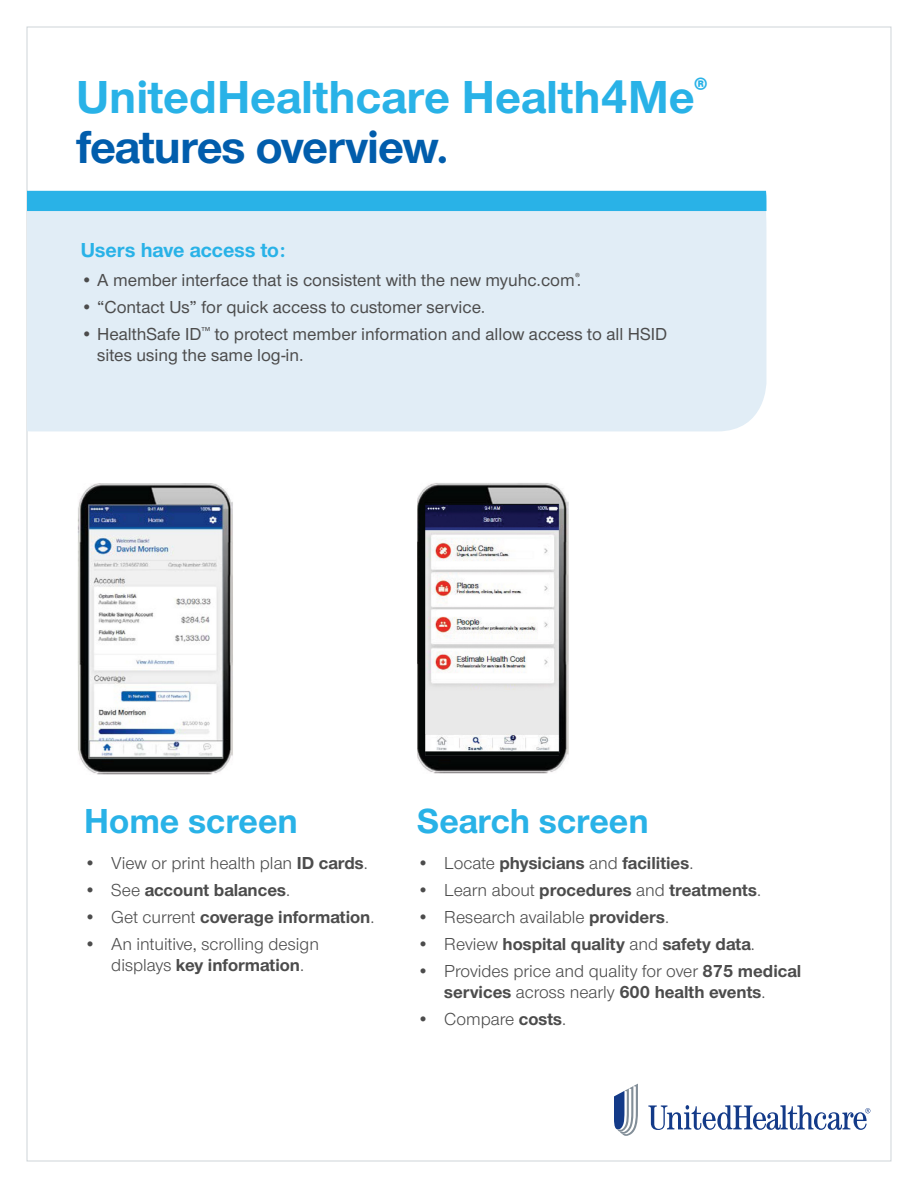
<style>
.page{position:relative;width:918px;height:1188px;background:#fff}
.page>*{position:absolute;margin:0;border:0;box-sizing:border-box;transform-origin:0 0}
.t1{font:700 48px "UHC Sans";color:#29b2e7}
.t2{font:700 48px "UHC Sans";letter-spacing:-.02em;color:#015dac}
.t3{font:700 36px "UHC Sans";color:#29b2e7}
.t4{font:700 21px "UHC Sans";color:#29b2e7}
.t5{font:18px/21px "UHC Sans";color:#4c4c4c}
.t6{font:500 18px/21px "UHC Sans";color:#4c4c4c}
.t7{font:700 18px "UHC Sans";color:#4c4c4c}
.s1{font-weight:700}
.s2{font-weight:400}
</style>
<div class="page">
<div style="left:27px;top:211px;width:739px;height:220px;background:#e1edf6"></div>
<div style="left:27px;top:191px;width:739px;height:20px;background:#29b2e7"></div>
<svg style="left:648px;top:1105px;width:222px;height:25px"></svg>
<svg style="left:614px;top:1084px;width:24px;height:52px"></svg>
<img style="left:78px;top:483px;width:155px;height:292px">
<img style="left:417px;top:483px;width:152px;height:291px">
<p class="t1" style="left:76px;top:65px;width:633px">UnitedHealthcare Health4Me<sup>®</sup></p>
<p class="t2" style="left:76px;top:114px;width:374px">features overview.</p>
<p class="t4" style="left:81px;top:236px;width:206px">Users have access to:</p>
<p class="t6" style="left:81px;top:268px;width:502px">• A member interface that is consistent with the new myuhc.com<sup>®</sup>.</p>
<p class="t6" style="left:81px;top:295px;width:406px">• “Contact Us” for quick access to customer service.</p>
<p class="t6" style="left:97px;top:322px;width:572px;text-indent:-16px">• HealthSafe ID<sup>™</sup> to protect member information and allow access to all HSID sites using the same log-in.</p>
<p class="t3" style="left:84px;top:797px;width:215px">Home screen</p>
<p class="t5" style="left:84px;top:852px;width:285px">• View or print health plan <span class="s1">ID cards</span>.</p>
<p class="t7" style="left:84px;top:878px;width:207px"><span class="s2">• See</span> account balances<span class="s2">.</span></p>
<p class="t7" style="left:84px;top:905px;width:292px"><span class="s2">• Get current</span> coverage information<span class="s2">.</span></p>
<p class="t5" style="left:111px;top:933px;width:209px;text-indent:-27px">• An intuitive, scrolling design displays <span class="s1">key information</span>.</p>
<p class="t3" style="left:417px;top:797px;width:233px">Search screen</p>
<p class="t7" style="left:417px;top:851px;width:278px"><span class="s2">• Locate</span> physicians <span class="s2">and</span> facilities<span class="s2">.</span></p>
<p class="t7" style="left:417px;top:878px;width:345px"><span class="s2">• Learn about</span> procedures <span class="s2">and</span> treatments<span class="s2">.</span></p>
<p class="t5" style="left:417px;top:906px;width:253px">• Research available <span class="s1">providers</span>.</p>
<p class="t7" style="left:417px;top:932px;width:339px"><span class="s2">• Review</span> hospital quality <span class="s2">and</span> safety data<span class="s2">.</span></p>
<p class="t5" style="left:417px;top:960px;width:386px;text-align:center">• Provides price and quality for over <span class="s1">875 medical services</span> across nearly <span class="s1">600 health events</span>.</p>
<p class="t5" style="left:417px;top:1008px;width:150px">• Compare <span class="s1">costs</span>.</p>
</div>
